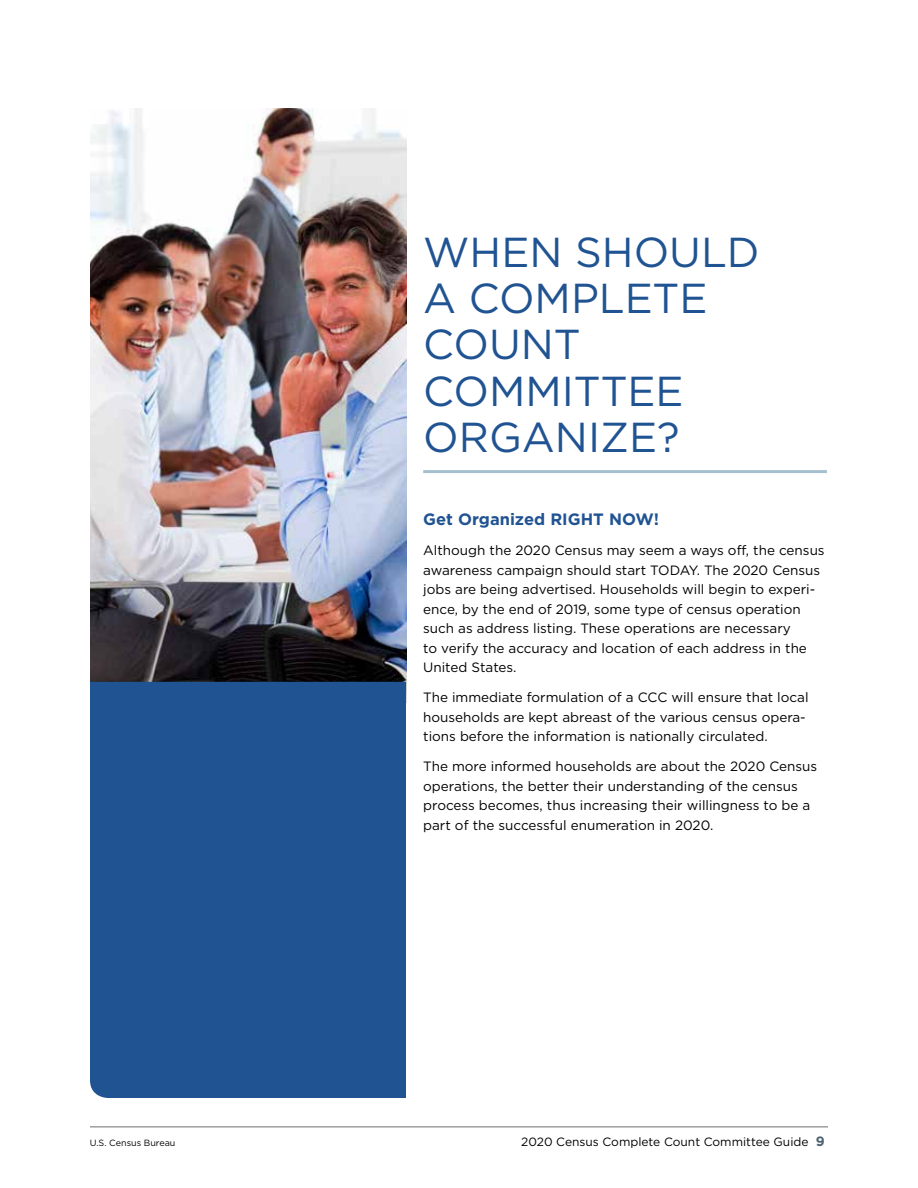
<style>
.page{position:relative;width:918px;height:1188px;background:#fff}
.page>*{position:absolute;margin:0;border:0;box-sizing:border-box;transform-origin:0 0}
.t1{font:41.85px/46.3px "Gotham";color:#205392}
.t2{font:700 16.5px "Gotham";color:#205392}
.t3{font:13.5px/19.5px "Gotham";color:#000}
.t4{font:12px "Gotham";color:#000}
.t5{font:9px "Gotham";color:#000}
.s1{font-weight:700;font-size:13.5px;color:#4d636f}
</style>
<div class="page">
<hr style="left:90px;top:1126px;width:738px;height:1px;background:#6d6e71">
<img style="left:90px;top:109px;width:316px;height:573px">
<hr style="left:423px;top:470px;width:404px;height:3px;background:#a5c0ce">
<div style="left:90px;top:682px;width:316px;height:416px;background:#205392"></div>
<h1 class="t1" style="left:423px;top:228px;width:338px">WHEN SHOULD<br>A COMPLETE<br>COUNT<br>COMMITTEE<br>ORGANIZE?</h1>
<p class="t2" style="left:423px;top:509px;width:238px">Get Organized RIGHT NOW!</p>
<p class="t3" style="left:423px;top:541px;width:403px">Although the 2020 Census may seem a ways off, the census awareness campaign should start TODAY. The 2020 Census jobs are being advertised. Households will begin to experi&shy;ence, by the end of 2019, some type of census operation such as address listing. These operations are necessary<br>to verify the accuracy and location of each address in the United States.</p>
<p class="t3" style="left:423px;top:688px;width:387px">The immediate formulation of a CCC will ensure that local households are kept abreast of the various census opera&shy;tions before the information is nationally circulated.</p>
<p class="t3" style="left:423px;top:756px;width:396px">The more informed households are about the 2020 Census operations, the better their understanding of the census process becomes, thus increasing their willingness to be a part of the successful enumeration in 2020.</p>
<p class="t5" style="left:90px;top:1137px;width:87px">U.S. Census Bureau</p>
<p class="t4" style="left:521px;top:1134px;width:305px">2020 Census Complete Count Committee Guide <span class="s1">9</span></p>
</div>
